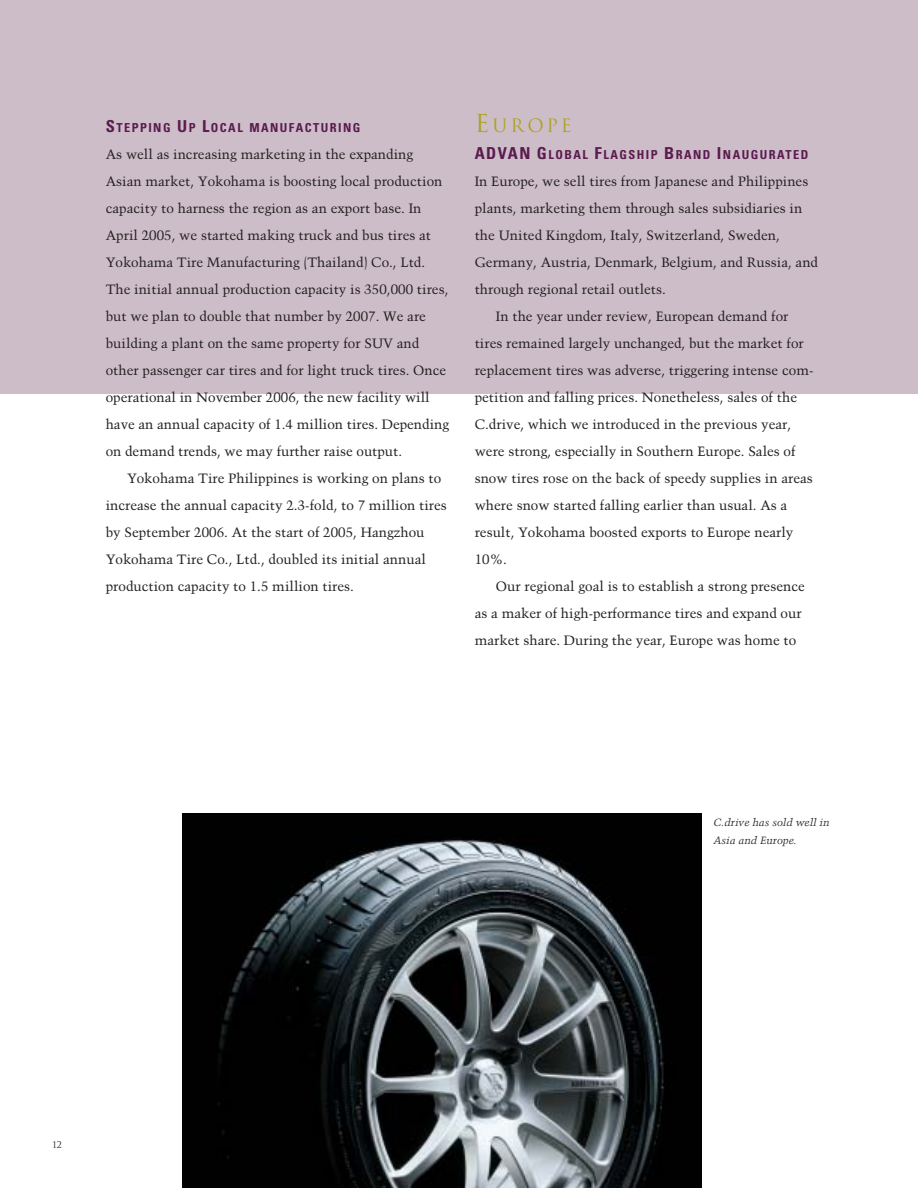
<style>
.page{position:relative;width:918px;height:1188px;background:#fff}
.page>*{position:absolute;margin:0;border:0;box-sizing:border-box;transform-origin:0 0}
.t1{font:18px "Trajan";letter-spacing:.165em;color:#ada126}
.t2{font:13.5px/27px "Trump Mediaeval";color:#231f20}
.t3{font:700 condensed 12.3px "Univers";letter-spacing:.12em;color:#5b1b4f}
.t4{font:italic 10.5px/18px "Trump Mediaeval";color:#231f20}
.t5{font:9px "Trajan";color:#231f20}
.s1{font-size:16.5px}
.s2{font-size:24px}
</style>
<div class="page">
<div style="left:0;top:0;width:918px;height:393px;background:#cdbdc8"></div>
<img style="left:183px;top:814px;width:519px;height:374px">
<p class="t3" style="left:106px;top:123px;width:256px"><span class="s1">S</span>TEPPING <span class="s1">U</span>P <span class="s1">L</span>OCAL MANUFACTURING</p>
<p class="t2" style="left:106px;top:142px;width:345px">As well as increasing marketing in the expanding Asian market, Yokohama is boosting local production capacity to harness the region as an export base. In April 2005, we started making truck and bus tires at Yokohama Tire Manufacturing (Thailand) Co., Ltd.<br>The initial annual production capacity is 350,000 tires, but we plan to double that number by 2007. We are building a plant on the same property for SUV and other passenger car tires and for light truck tires. Once operational in November 2006, the new facility will have an annual capacity of 1.4 million tires. Depending on demand trends, we may further raise output.</p>
<p class="t2" style="left:106px;top:466px;width:343px;text-indent:21px">Yokohama Tire Philippines is working on plans to increase the annual capacity 2.3-fold, to 7 million tires by September 2006. At the start of 2005, Hangzhou Yokohama Tire Co., Ltd., doubled its initial annual production capacity to 1.5 million tires.</p>
<h1 class="t1" style="left:475px;top:115px;width:99px"><span class="s2">E</span>UROPE</h1>
<p class="t3" style="left:475px;top:150px;width:335px"><span class="s1">ADVAN G</span>LOBAL <span class="s1">F</span>LAGSHIP <span class="s1">B</span>RAND <span class="s1">I</span>NAUGURATED</p>
<p class="t2" style="left:475px;top:169px;width:335px">In Europe, we sell tires from Japanese and Philippines</p>
<p class="t2" style="left:475px;top:196px;width:329px">plants, marketing them through sales subsidiaries in</p>
<p class="t2" style="left:475px;top:223px;width:307px">the United Kingdom, Italy, Switzerland, Sweden,</p>
<p class="t2" style="left:475px;top:250px;width:345px">Germany, Austria, Denmark, Belgium, and Russia, and</p>
<p class="t2" style="left:475px;top:277px;width:193px">through regional retail outlets.</p>
<p class="t2" style="left:496px;top:304px;width:294px">In the year under review, European demand for</p>
<p class="t2" style="left:475px;top:331px;width:331px">tires remained largely unchanged, but the market for</p>
<p class="t2" style="left:475px;top:358px;width:340px">replacement tires was adverse, triggering intense com-</p>
<p class="t2" style="left:475px;top:385px;width:324px">petition and falling prices. Nonetheless, sales of the</p>
<p class="t2" style="left:475px;top:412px;width:318px">C.drive, which we introduced in the previous year,</p>
<p class="t2" style="left:475px;top:439px;width:322px">were strong, especially in Southern Europe. Sales of</p>
<p class="t2" style="left:475px;top:466px;width:340px">snow tires rose on the back of speedy supplies in areas</p>
<p class="t2" style="left:475px;top:493px;width:314px">where snow started falling earlier than usual. As a</p>
<p class="t2" style="left:475px;top:520px;width:320px">result, Yokohama boosted exports to Europe nearly</p>
<p class="t2" style="left:475px;top:547px;width:34px">10%.</p>
<p class="t2" style="left:496px;top:574px;width:310px">Our regional goal is to establish a strong presence</p>
<p class="t2" style="left:475px;top:601px;width:328px">as a maker of high-performance tires and expand our</p>
<p class="t2" style="left:475px;top:628px;width:323px">market share. During the year, Europe was home to</p>
<p class="t4" style="left:713px;top:814px;width:118px">C.drive has sold well in<br>Asia and Europe.</p>
<p class="t5" style="left:53px;top:1139px;width:11px">12</p>
</div>
